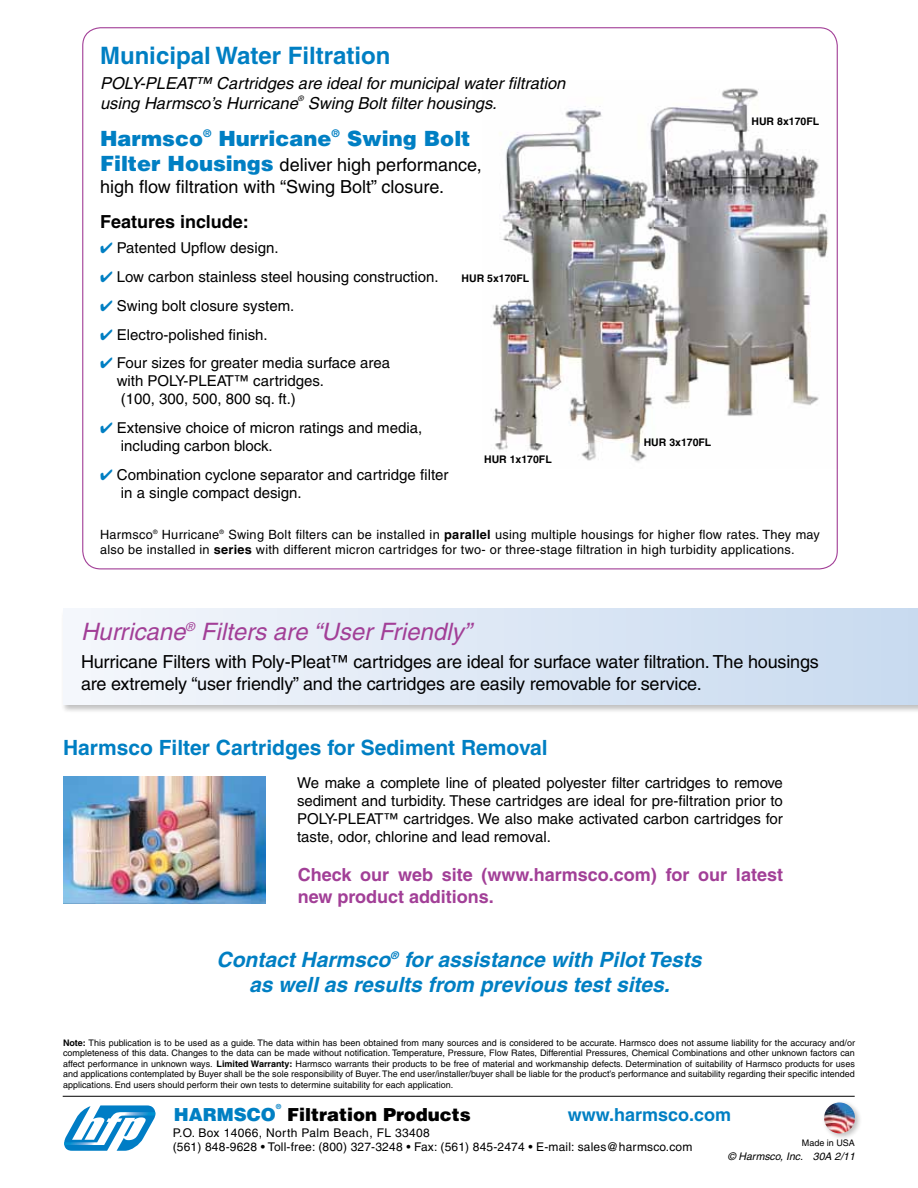
<style>
.page{position:relative;width:918px;height:1188px;background:#fff}
.page>*{position:absolute;margin:0;border:0;box-sizing:border-box;transform-origin:0 0}
.t1{font:italic 24px "Helvetica";color:#a23f97}
.t2{font:700 24px "Helvetica";color:#007fc3}
.t3{font:italic 700 21px/25.2px "Helvetica";color:#007fc3;text-align:center}
.t4{font:700 21px "Helvetica";color:#007fc3}
.t5{font:900 21px "Helvetica";color:#007fc3}
.t6{font:18px/21.6px "Helvetica";letter-spacing:-.01em;color:#000}
.t7{font:700 18px/21.6px "Helvetica";color:#a23f97}
.t8{font:900 18px "Helvetica";color:#000}
.t9{font:700 18px "Helvetica";color:#000}
.t10{font:700 18px "Helvetica";color:#007fc3}
.t11{font:900 18px "Helvetica";color:#007fc3}
.t12{font:italic 16.5px/19.8px "Helvetica";color:#000}
.t13{font:15px/18px "Helvetica";color:#000}
.t14{font:12.75px/15.3px "Helvetica";letter-spacing:.02em;color:#000}
.t15{font:12px/14.4px "Helvetica";letter-spacing:.015em;color:#000}
.t16{font:700 10.5px "Helvetica";color:#000}
.t17{font:italic 10.5px "Helvetica";color:#000}
.t18{font:9px/10.5px "Helvetica";color:#000;text-align:justify}
.t19{font:italic 7.5px "Helvetica";color:#000}
.t20{font:900 7.05px "Helvetica";color:#007fc3}
.s1{font-weight:900;font-size:21px;color:#007fc3}
.s2{color:#007fc3}
.s3{font-weight:700}
</style>
<div class="page">
<img style="left:492px;top:88px;width:337px;height:374px">
<div style="left:61px;top:608px;width:857px;height:106px;background:#000;opacity:.25"></div>
<div style="left:63px;top:608px;width:855px;height:96px;background:linear-gradient(to right,#f5f7fc,#c8daef)"></div>
<img style="left:63px;top:777px;width:203px;height:127px">
<svg style="left:64px;top:1105px;width:92px;height:46px"></svg>
<hr style="left:63px;top:1096px;width:792px;height:1px;background:#000">
<div style="left:821px;top:1100px;width:41px;height:41px;background:#000;opacity:.25"></div>
<img style="left:824px;top:1102px;width:31px;height:31px;border-radius:15px">
<h1 class="t2" style="left:100px;top:40px;width:292px">Municipal Water Filtration</h1>
<h3 class="t12" style="left:100px;top:73px;width:467px">POLY-PLEAT™ Cartridges are ideal for municipal water filtration using Harmsco’s Hurricane</h3>
<p class="t19" style="left:298px;top:94px;width:7px">®</p>
<h3 class="t12" style="left:308px;top:93px;width:190px">Swing Bolt filter housings.</h3>
<h2 class="t5" style="left:100px;top:125px;width:372px">Harmsco<sup>®</sup> Hurricane<sup>®</sup> Swing Bolt</h2>
<h3 class="t6" style="left:100px;top:154px;width:383px"><span class="s1">Filter Housings</span> deliver high performance, high flow filtration with “Swing Bolt” closure.</h3>
<h3 class="t9" style="left:100px;top:211px;width:150px">Features include:</h3>
<h3 class="t13" style="left:100px;top:239px;width:180px"><span class="s2">✔</span> Patented Upflow design.</h3>
<h3 class="t13" style="left:100px;top:268px;width:340px"><span class="s2">✔</span> Low carbon stainless steel housing construction.</h3>
<h3 class="t13" style="left:100px;top:297px;width:196px"><span class="s2">✔</span> Swing bolt closure system.</h3>
<h3 class="t13" style="left:100px;top:325px;width:169px"><span class="s2">✔</span> Electro-polished finish.</h3>
<h3 class="t13" style="left:117px;top:354px;width:275px;text-indent:-17px"><span class="s2">✔</span> Four sizes for greater media surface area with POLY-PLEAT™ cartridges.<br>(100, 300, 500, 800 sq. ft.)</h3>
<h3 class="t13" style="left:121px;top:419px;width:303px;text-indent:-21px"><span class="s2">✔</span> Extensive choice of micron ratings and media, including carbon block.</h3>
<h3 class="t13" style="left:121px;top:466px;width:329px;text-indent:-21px"><span class="s2">✔</span> Combination cyclone separator and cartridge filter in a single compact design.</h3>
<p class="t14" style="left:100px;top:527px;width:721px">Harmsco<sup>®</sup> Hurricane<sup>®</sup> Swing Bolt filters can be installed in <span class="s3">parallel</span> using multiple housings for higher flow rates. They may also be installed in <span class="s3">series</span> with different micron cartridges for two- or three-stage filtration in high turbidity applications.</p>
<p class="t16" style="left:752px;top:115px;width:69px">HUR 8x170FL</p>
<p class="t16" style="left:462px;top:272px;width:69px">HUR 5x170FL</p>
<p class="t16" style="left:644px;top:436px;width:69px">HUR 3x170FL</p>
<p class="t16" style="left:484px;top:453px;width:69px">HUR 1x170FL</p>
<h1 class="t1" style="left:81px;top:618px;width:392px">Hurricane<sup>®</sup> Filters are “User Friendly”</h1>
<h3 class="t6" style="left:81px;top:651px;width:739px">Hurricane Filters with Poly-Pleat™ cartridges are ideal for surface water filtration. The housings are extremely “user friendly” and the cartridges are easily removable for service.</h3>
<h2 class="t4" style="left:63px;top:735px;width:486px">Harmsco Filter Cartridges for Sediment Removal</h2>
<p class="t13" style="left:297px;top:774px;width:487px;text-align:justify">We make a complete line of pleated polyester filter cartridges to remove sediment and turbidity. These cartridges are ideal for pre-filtration prior to POLY-PLEAT™ cartridges. We also make activated carbon cartridges for taste, odor, chlorine and lead removal.</p>
<h3 class="t7" style="left:298px;top:864px;width:487px">Check our web site (www.harmsco.com) for our latest new product additions.</h3>
<h2 class="t3" style="left:217px;top:946px;width:486px">Contact Harmsco<sup>®</sup> for assistance with Pilot Tests as well as results from previous test sites.</h2>
<p class="t18" style="left:63px;top:1037px;width:794px"><span class="s3">Note:</span> This publication is to be used as a guide. The data within has been obtained from many sources and is considered to be accurate. Harmsco does not assume liability for the accuracy and/or completeness of this data. Changes to the data can be made without notification. Temperature, Pressure, Flow Rates, Differential Pressures, Chemical Combinations and other unknown factors can affect performance in unknown ways. <span class="s3">Limited Warranty:</span> Harmsco warrants their products to be free of material and workmanship defects. Determination of suitability of Harmsco products for uses and applications contemplated by Buyer shall be the sole responsibility of Buyer. The end user/installer/buyer shall be liable for the product’s performance and suitability regarding their specific intended applications. End users should perform their own tests to determine suitability for each application.</p>
<p class="t20" style="left:276px;top:1102px;width:7px">®</p>
<h3 class="t8" style="left:287px;top:1103px;width:185px">Filtration Products</h3>
<h3 class="t15" style="left:173px;top:1126px;width:521px">P.O. Box 14066, North Palm Beach, FL 33408<br>(561) 848-9628 • Toll-free: (800) 327-3248 • Fax: (561) 845-2474 • E-mail: sales@harmsco.com</h3>
<h3 class="t11" style="left:174px;top:1103px;width:103px">HARMSCO</h3>
<h3 class="t10" style="left:568px;top:1104px;width:165px">www.harmsco.com</h3>
<p class="t18" style="left:802px;top:1137px;width:55px">Made in USA</p>
<p class="t17" style="left:728px;top:1150px;width:129px">© Harmsco, Inc. 30A 2/11</p>
</div>
